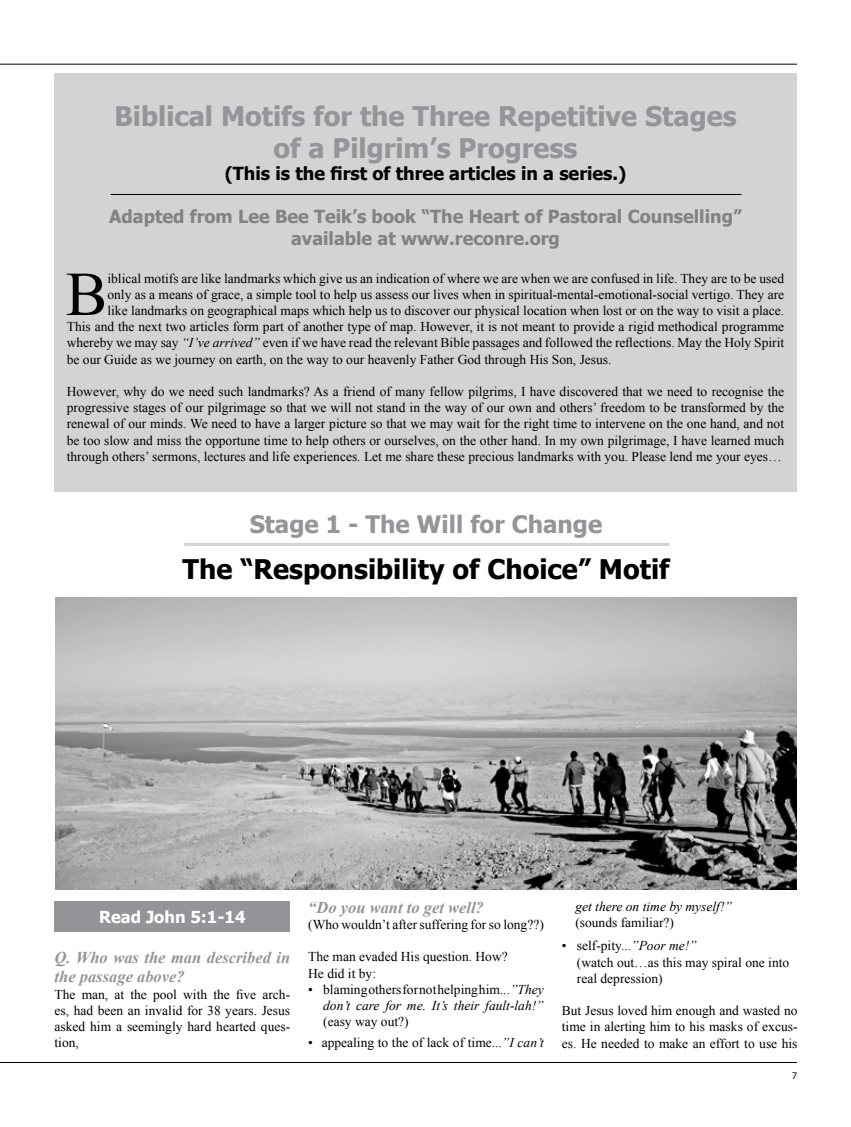
<style>
.page{position:relative;width:851px;height:1127px;background:#fff}
.page>*{position:absolute;margin:0;border:0;box-sizing:border-box;transform-origin:0 0}
.t1{font:62.4px "Times New Roman";color:#000}
.t2{font:700 27px/32.4px "Tahoma";color:#939598;text-align:center}
.t3{font:700 27px "Tahoma";color:#000}
.t4{font:700 24px "Tahoma";color:#939598}
.t5{font:700 18px/21.6px "Tahoma";color:#808285;text-align:center}
.t6{font:700 18px "Tahoma";color:#000}
.t7{font:italic 700 16.5px/19.8px "Times New Roman";color:#939598}
.t8{font:700 16.5px "Tahoma";color:#fff}
.t9{font:13.5px/16.2px "Times New Roman";color:#000;text-align:justify}
.t10{font:italic 13.5px/16.2px "Times New Roman";color:#000;text-align:right}
.t11{font:9px "Tahoma";color:#000}
.s1{font-style:italic}
.s2{font-style:normal}
</style>
<div class="page">
<hr style="left:0;top:64px;width:796px;height:1px;background:#000">
<hr style="left:0;top:1062px;width:796px;height:1px;background:#000">
<div style="left:54px;top:73px;width:742px;height:418px;background:#d1d3d4"></div>
<hr style="left:111px;top:194px;width:630px;height:1px;background:#000">
<hr style="left:184px;top:543px;width:485px;height:3px;background:#d1d3d4">
<div style="left:55px;top:901px;width:235px;height:30px;background:#939598"></div>
<img style="left:55px;top:597px;width:741px;height:292px">
<h2 class="t2" style="left:114px;top:98px;width:623px">Biblical Motifs for the Three Repetitive Stages of a Pilgrim’s Progress</h2>
<h3 class="t6" style="left:225px;top:161px;width:403px">(This is the first of three articles in a series.)</h3>
<h3 class="t5" style="left:109px;top:205px;width:634px">Adapted from Lee Bee Teik’s book “The Heart of Pastoral Counselling” available at www.reconre.org</h3>
<h1 class="t1" style="left:66px;top:252px;width:43px">B</h1>
<p class="t9" style="left:107px;top:270px;width:678px">iblical motifs are like landmarks which give us an indication of where we are when we are confused in life. They are to be used</p>
<p class="t9" style="left:107px;top:286px;width:678px">only as a means of grace, a simple tool to help us assess our lives when in spiritual-mental-emotional-social vertigo. They are</p>
<p class="t9" style="left:107px;top:302px;width:678px">like landmarks on geographical maps which help us to discover our physical location when lost or on the way to visit a place.</p>
<p class="t9" style="left:67px;top:318px;width:718px">This and the next two articles form part of another type of map. However, it is not meant to provide a rigid methodical programme</p>
<p class="t9" style="left:67px;top:335px;width:718px">whereby we may say <span class="s1">“I’ve arrived”</span> even if we have read the relevant Bible passages and followed the reflections. May the Holy Spirit</p>
<p class="t9" style="left:67px;top:351px;width:546px">be our Guide as we journey on earth, on the way to our heavenly Father God through His Son, Jesus.</p>
<p class="t9" style="left:67px;top:383px;width:718px">However, why do we need such landmarks? As a friend of many fellow pilgrims, I have discovered that we need to recognise the progressive stages of our pilgrimage so that we will not stand in the way of our own and others’ freedom to be transformed by the renewal of our minds. We need to have a larger picture so that we may wait for the right time to intervene on the one hand, and not be too slow and miss the opportune time to help others or ourselves, on the other hand. In my own pilgrimage, I have learned much through others’ sermons, lectures and life experiences. Let me share these precious landmarks with you. Please lend me your eyes…</p>
<h3 class="t4" style="left:250px;top:507px;width:354px">Stage 1 - The Will for Change</h3>
<h2 class="t3" style="left:182px;top:550px;width:488px">The “Responsibility of Choice” Motif</h2>
<p class="t8" style="left:99px;top:905px;width:148px">Read John 5:1-14</p>
<p class="t7" style="left:55px;top:947px;width:237px">Q. Who was the man described in the passage above?</p>
<p class="t9" style="left:55px;top:986px;width:237px">The man, at the pool with the five arch&shy;es, had been an invalid for 38 years. Jesus asked him a seemingly hard hearted ques&shy;tion,</p>
<p class="t7" style="left:308px;top:897px;width:177px">“Do you want to get well?</p>
<p class="t9" style="left:308px;top:916px;width:237px">(Who wouldn’t after suffering for so long??)</p>
<p class="t9" style="left:308px;top:948px;width:201px">The man evaded His question. How?<br>He did it by:</p>
<p class="t10" style="left:308px;top:981px;width:237px"><span class="s2">• blaming others for not helping him...</span>”They don’t care for me. It’s their fault-lah!”</p>
<p class="t9" style="left:323px;top:1013px;width:87px">(easy way out?)</p>
<p class="t9" style="left:308px;top:1034px;width:237px">• appealing to the of lack of time...<span class="s1">”I can’t</span></p>
<p class="t10" style="left:575px;top:898px;width:158px">get there on time by myself!”</p>
<p class="t9" style="left:575px;top:914px;width:100px">(sounds familiar?)</p>
<p class="t9" style="left:576px;top:937px;width:214px;text-align:left;text-indent:-15px">• self-pity...<span class="s1">”Poor me!”<br></span>(watch out…as this may spiral one into real depression)</p>
<p class="t9" style="left:561px;top:1002px;width:237px">But Jesus loved him enough and wasted no time in alerting him to his masks of excus&shy;es. He needed to make an effort to use his</p>
<p class="t11" style="left:791px;top:1069px;width:6px">7</p>
</div>
